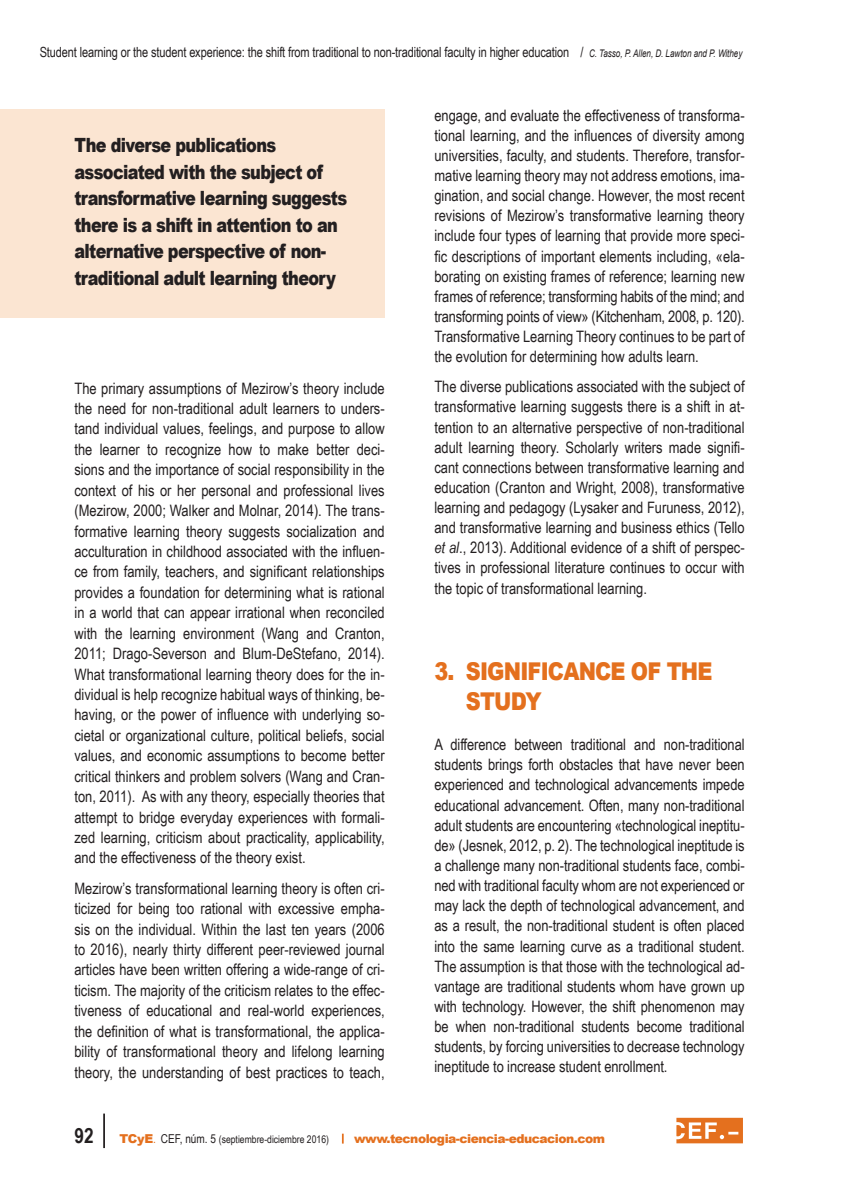
<style>
.page{position:relative;width:844px;height:1191px;background:#fff}
.page>*{position:absolute;margin:0;border:0;box-sizing:border-box;transform-origin:0 0}
._1__epigrafe{font:900 24.5px/29.8px "Arial";letter-spacing:-.04em;color:#e4701e;scale:.85 1}
.t1{font:900 19.6px/26.4px "Arial";letter-spacing:-.04em;color:#231f20;scale:.82 1}
.texto_general{font:15.75px/20.1px "Arial Narrow";color:#231f20;text-align:justify}
.t2{font:14px "Arial Narrow";letter-spacing:-.01em;color:#231f20;scale:.96 1}
.t3{font:900 12.25px "Arial";letter-spacing:-.04em;color:#e4701e}
.t4{font:10.5px "Arial Narrow";color:#231f20}
.s1{font-family:"Arial"}
.s2{font-family:"Arial";font-style:italic;font-size:10.5px}
.s3{font-style:italic}
.s4{font-weight:700;font-size:21px}
.s5{font-family:"Arial";font-weight:900;font-size:12.25px;color:#e4701e}
.s6{font-size:12.25px;color:#e4701e}
.s7{font-size:12.25px}
</style>
<div class="page">
<hr style="left:103px;top:1113px;width:2px;height:35px;background:#231f20">
<svg style="left:676px;top:1117px;width:66px;height:26px;background:#ea9051"></svg>
<div style="left:0;top:109px;width:384px;height:208px;background:#fbe5d2"></div>
<p class="t2" style="left:40px;top:42px;width:733px">Student learning or the student experience: the shift from traditional to non-traditional faculty in higher education <span class="s1">/</span> <span class="s2">C. Tasso, P. Allen, D. Lawton and P. Withey</span></p>
<p class="t1" style="left:74px;top:131px;width:334px">The diverse publications associated with the subject of transformative learning suggests there is a shift in attention to an alternative perspective of non&shy;traditional adult learning theory</p>
<p class="texto_general" style="left:74px;top:377px;width:312px">The primary assumptions of Mezirow’s theory include the need for non-traditional adult learners to unders&shy;tand individual values, feelings, and purpose to allow the learner to recognize how to make better deci&shy;sions and the importance of social responsibility in the context of his or her personal and professional lives (Mezirow, 2000; Walker and Molnar, 2014). The trans&shy;formative learning theory suggests socialization and acculturation in childhood associated with the influen&shy;ce from family, teachers, and significant relationships provides a foundation for determining what is rational in a world that can appear irrational when reconciled with the learning environment (Wang and Cranton, 2011; Drago-Severson and Blum-DeStefano, 2014).<br>What transformational learning theory does for the in&shy;dividual is help recognize habitual ways of thinking, be&shy;having, or the power of influence with underlying so&shy;cietal or organizational culture, political beliefs, social values, and economic assumptions to become better critical thinkers and problem solvers (Wang and Cran&shy;ton, 2011). As with any theory, especially theories that attempt to bridge everyday experiences with formali&shy;zed learning, criticism about practicality, applicability, and the effectiveness of the theory exist.</p>
<p class="texto_general" style="left:74px;top:877px;width:312px">Mezirow’s transformational learning theory is often cri&shy;ticized for being too rational with excessive empha&shy;sis on the individual. Within the last ten years (2006 to 2016), nearly thirty different peer-reviewed journal articles have been written offering a wide-range of cri&shy;ticism. The majority of the criticism relates to the effec&shy;tiveness of educational and real-world experiences, the definition of what is transformational, the applica&shy;bility of transformational theory and lifelong learning theory, the understanding of best practices to teach,</p>
<p class="texto_general" style="left:434px;top:104px;width:312px">engage, and evaluate the effectiveness of transforma&shy;tional learning, and the influences of diversity among universities, faculty, and students. Therefore, transfor&shy;mative learning theory may not address emotions, ima&shy;gination, and social change. However, the most recent revisions of Mezirow’s transformative learning theory include four types of learning that provide more speci&shy;fic descriptions of important elements including, «ela&shy;borating on existing frames of reference; learning new frames of reference; transforming habits of the mind; and transforming points of view» (Kitchenham, 2008, p. 120).<br>Transformative Learning Theory continues to be part of the evolution for determining how adults learn.</p>
<p class="texto_general" style="left:434px;top:376px;width:312px">The diverse publications associated with the subject of transformative learning suggests there is a shift in at&shy;tention to an alternative perspective of non-traditional adult learning theory. Scholarly writers made signifi&shy;cant connections between transformative learning and education (Cranton and Wright, 2008), transformative learning and pedagogy (Lysaker and Furuness, 2012), and transformative learning and business ethics (Tello <span class="s3">et al</span>., 2013). Additional evidence of a shift of perspec&shy;tives in professional literature continues to occur with the topic of transformational learning.</p>
<p class="_1__epigrafe" style="left:465px;top:656px;width:291px;text-indent:-31px">3. SIGNIFICANCE OF THE<br>STUDY</p>
<p class="texto_general" style="left:434px;top:734px;width:312px">A difference between traditional and non-traditional students brings forth obstacles that have never been experienced and technological advancements impede educational advancement. Often, many non-traditional adult students are encountering «technological ineptitu&shy;de» (Jesnek, 2012, p. 2). The technological ineptitude is a challenge many non-traditional students face, combi&shy;ned with traditional faculty whom are not experienced or may lack the depth of technological advancement, and as a result, the non-traditional student is often placed into the same learning curve as a traditional student.<br>The assumption is that those with the technological ad&shy;vantage are traditional students whom have grown up with technology. However, the shift phenomenon may be when non-traditional students become traditional students, by forcing universities to decrease technology ineptitude to increase student enrollment.</p>
<p class="t4" style="left:74px;top:1131px;width:256px"><span class="s4">92</span> <span class="s5">TCyE</span><span class="s6">.</span> <span class="s7">CEF, núm. 5</span> (septiembre-diciembre 2016)</p>
<p class="t3" style="left:354px;top:1129px;width:252px">www.tecnologia-ciencia-educacion.com</p>
</div>
